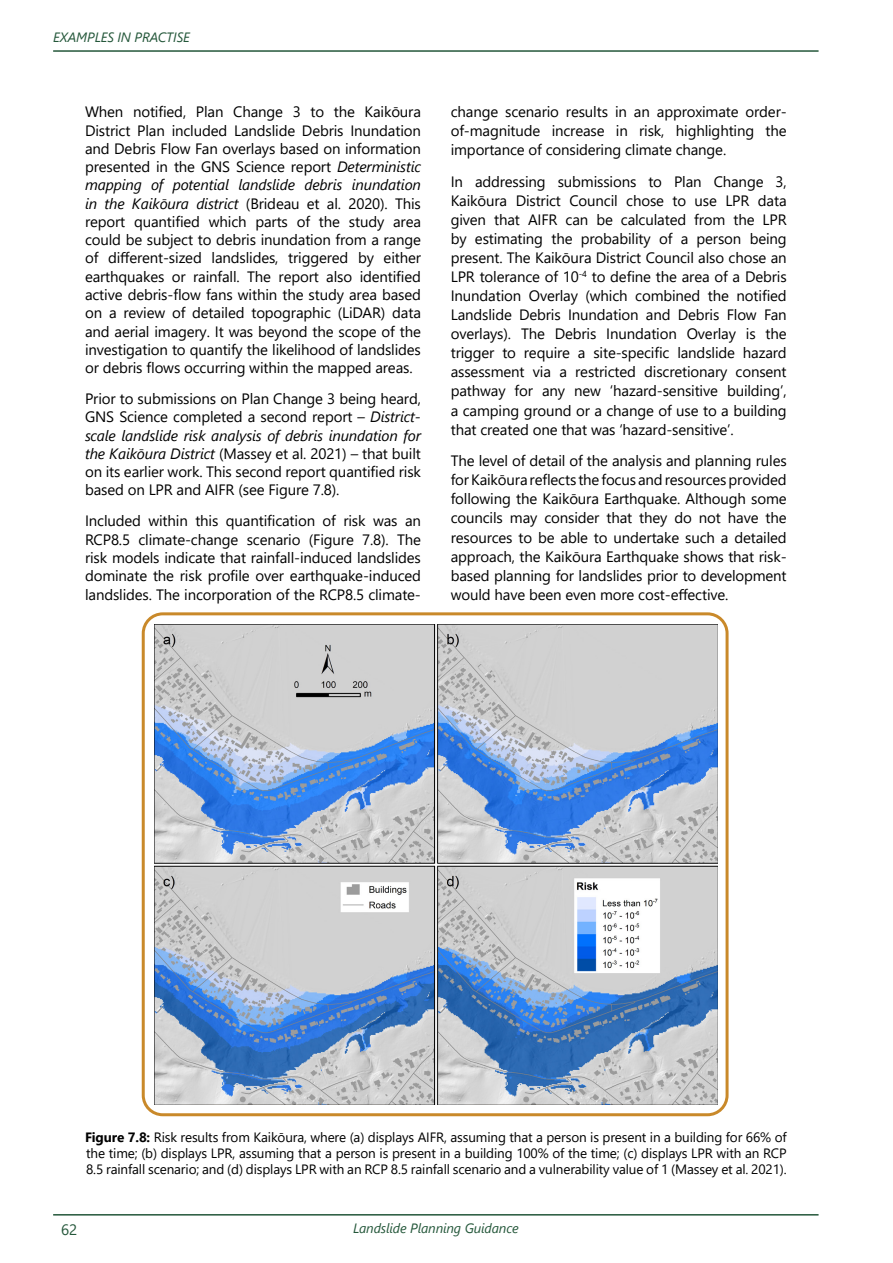
<style>
.page{position:relative;width:893px;height:1263px;background:#fff}
.page>*{position:absolute;margin:0;border:0;box-sizing:border-box;transform-origin:0 0}
.t1{font:15px/18.3px "Segoe UI";letter-spacing:-.01em;color:#000;text-align:justify}
.t2{font:15px "Segoe UI";color:#24573a}
.t3{font:13.5px/16.2px "Segoe UI";letter-spacing:-.01em;color:#000;text-align:justify}
.t4{font:italic 13.5px "Segoe UI";letter-spacing:-.01em;color:#24573a}
.s1{font-style:italic}
.s2{font-weight:700}
</style>
<div class="page">
<hr style="left:53px;top:50px;width:766px;height:2px;background:#24573a">
<hr style="left:53px;top:1214px;width:766px;height:1px;background:#24573a">
<img style="left:154px;top:624px;width:563px;height:480px">
<div style="left:142px;top:612px;width:587px;height:504px;border:3px solid #c9892a;border-radius:20px"></div>
<p class="t4" style="left:53px;top:24px;width:138px">EXAMPLES IN PRACTISE</p>
<p class="t1" style="left:85px;top:101px;width:337px">When notified, Plan Change 3 to the Kaikōura District Plan included Landslide Debris Inundation and Debris Flow Fan overlays based on information presented in the GNS Science report <span class="s1">Deterministic mapping of potential landslide debris inundation in the Kaikōura district</span> (Brideau et al. 2020). This report quantified which parts of the study area could be subject to debris inundation from a range of different-sized landslides, triggered by either earthquakes or rainfall. The report also identified active debris-flow fans within the study area based on a review of detailed topographic (LiDAR) data and aerial imagery. It was beyond the scope of the investigation to quantify the likelihood of landslides or debris flows occurring within the mapped areas.</p>
<p class="t1" style="left:85px;top:388px;width:337px">Prior to submissions on Plan Change 3 being heard, GNS Science completed a second report – <span class="s1">District&shy;scale landslide risk analysis of debris inundation for the Kaikōura District</span> (Massey et al. 2021) – that built on its earlier work. This second report quantified risk based on LPR and AIFR (see Figure 7.8).</p>
<p class="t1" style="left:85px;top:511px;width:337px">Included within this quantification of risk was an RCP8.5 climate-change scenario (Figure 7.8). The risk models indicate that rainfall-induced landslides dominate the risk profile over earthquake-induced landslides. The incorporation of the RCP8.5 climate-</p>
<p class="t1" style="left:451px;top:101px;width:337px;line-height:19px;text-align:left">change scenario results in an approximate order&shy;of-magnitude increase in risk, highlighting the importance of considering climate change.</p>
<p class="t1" style="left:451px;top:171px;width:337px;line-height:19px">In addressing submissions to Plan Change 3, Kaikōura District Council chose to use LPR data given that AIFR can be calculated from the LPR by estimating the probability of a person being present. The Kaikōura District Council also chose an LPR tolerance of 10<sup>-4</sup> to define the area of a Debris Inundation Overlay (which combined the notified Landslide Debris Inundation and Debris Flow Fan overlays). The Debris Inundation Overlay is the trigger to require a site-specific landslide hazard assessment via a restricted discretionary consent pathway for any new ‘hazard-sensitive building’, a camping ground or a change of use to a building that created one that was ‘hazard-sensitive’.</p>
<p class="t1" style="left:451px;top:450px;width:337px;line-height:19px">The level of detail of the analysis and planning rules for Kaikōura reflects the focus and resources provided following the Kaikōura Earthquake. Although some councils may consider that they do not have the resources to be able to undertake such a detailed approach, the Kaikōura Earthquake shows that risk&shy;based planning for landslides prior to development would have been even more cost-effective.</p>
<p class="t3" style="left:85px;top:1127px;width:703px"><span class="s2">Figure 7.8:</span> Risk results from Kaikōura, where (a) displays AIFR, assuming that a person is present in a building for 66% of the time; (b) displays LPR, assuming that a person is present in a building 100% of the time; (c) displays LPR with an RCP 8.5 rainfall scenario; and (d) displays LPR with an RCP 8.5 rainfall scenario and a vulnerability value of 1 (Massey et al. 2021).</p>
<p class="t2" style="left:61px;top:1215px;width:18px">62</p>
<p class="t4" style="left:353px;top:1215px;width:167px">Landslide Planning Guidance</p>
</div>
